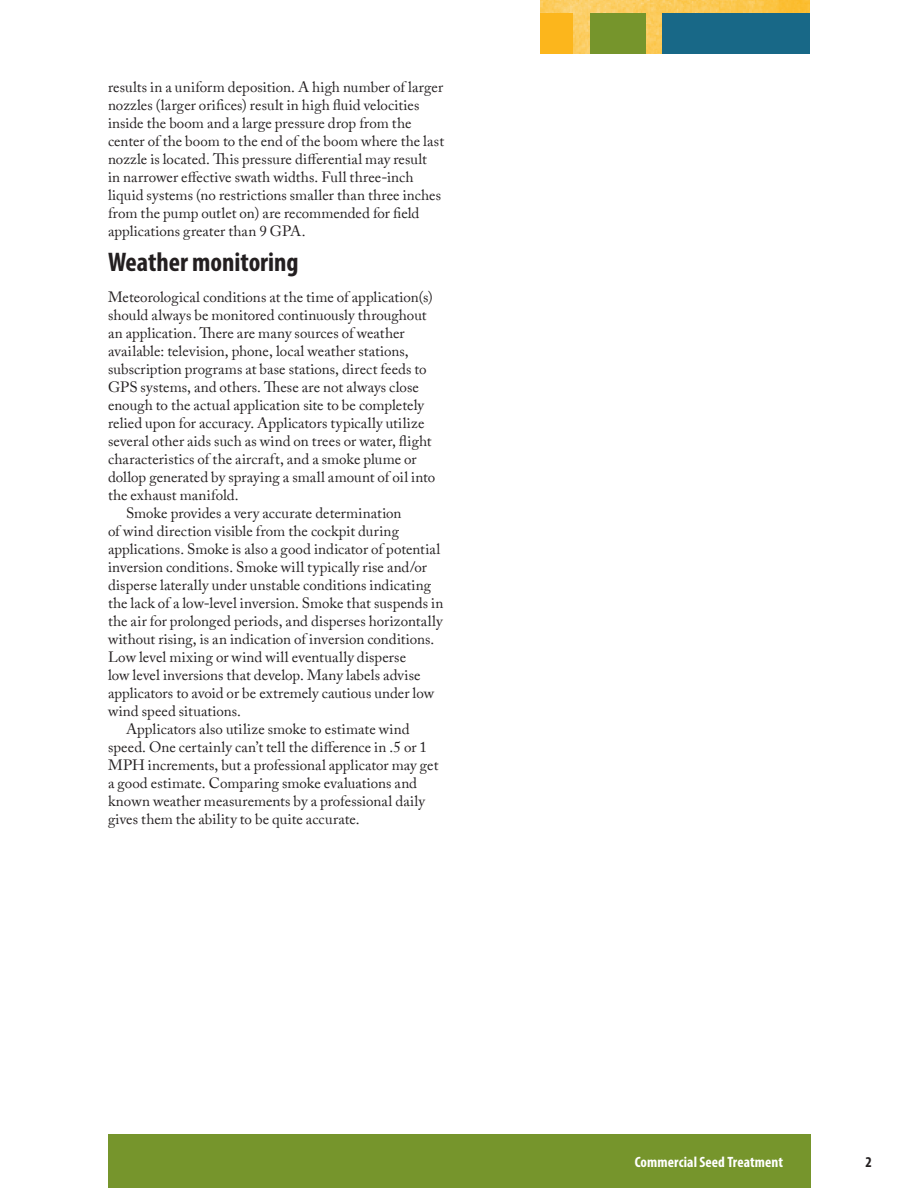
<style>
.page{position:relative;width:918px;height:1188px;background:#fff}
.page>*{position:absolute;margin:0;border:0;box-sizing:border-box;transform-origin:0 0}
.t1{font:700 condensed 27px "Myriad Pro";color:#231f20}
.t2{font:15px/18px "Adobe Caslon Pro";letter-spacing:.005em;color:#231f20}
.t3{font:700 condensed 15px "Myriad Pro";letter-spacing:.005em;color:#fff}
.t4{font:700 condensed 15px "Myriad Pro";color:#231f20}
</style>
<div class="page">
<img style="left:540px;top:0;width:270px;height:54px">
<div style="left:662px;top:14px;width:148px;height:40px;background:#186887"></div>
<div style="left:590px;top:14px;width:55px;height:40px;background:#76952c"></div>
<div style="left:540px;top:14px;width:32px;height:40px;background:#fcb61c"></div>
<div style="left:108px;top:1134px;width:702px;height:54px;background:#76952c"></div>
<p class="t2" style="left:108px;top:78px;width:338px">results in a uniform deposition. A high number of larger nozzles (larger orifices) result in high fluid velocities inside the boom and a large pressure drop from the center of the boom to the end of the boom where the last nozzle is located. This pressure differential may result<br>in narrower effective swath widths. Full three-inch liquid systems (no restrictions smaller than three inches from the pump outlet on) are recommended for field applications greater than 9 GPA.</p>
<h1 class="t1" style="left:108px;top:245px;width:192px">Weather monitoring</h1>
<p class="t2" style="left:108px;top:288px;width:326px">Meteorological conditions at the time of application(s)</p>
<p class="t2" style="left:108px;top:306px;width:320px">should always be monitored continuously throughout</p>
<p class="t2" style="left:108px;top:324px;width:298px">an application. There are many sources of weather</p>
<p class="t2" style="left:108px;top:342px;width:302px">available: television, phone, local weather stations,</p>
<p class="t2" style="left:108px;top:360px;width:320px">subscription programs at base stations, direct feeds to</p>
<p class="t2" style="left:108px;top:378px;width:313px">GPS systems, and others. These are not always close</p>
<p class="t2" style="left:108px;top:396px;width:318px">enough to the actual application site to be completely</p>
<p class="t2" style="left:108px;top:414px;width:318px">relied upon for accuracy. Applicators typically utilize</p>
<p class="t2" style="left:108px;top:432px;width:325px">several other aids such as wind on trees or water, flight</p>
<p class="t2" style="left:108px;top:450px;width:310px">characteristics of the aircraft, and a smoke plume or</p>
<p class="t2" style="left:108px;top:468px;width:329px">dollop generated by spraying a small amount of oil into</p>
<p class="t2" style="left:108px;top:486px;width:132px">the exhaust manifold.</p>
<p class="t2" style="left:126px;top:504px;width:277px">Smoke provides a very accurate determination</p>
<p class="t2" style="left:108px;top:522px;width:292px">of wind direction visible from the cockpit during</p>
<p class="t2" style="left:108px;top:540px;width:334px">applications. Smoke is also a good indicator of potential</p>
<p class="t2" style="left:108px;top:558px;width:321px">inversion conditions. Smoke will typically rise and/or</p>
<p class="t2" style="left:108px;top:576px;width:325px">disperse laterally under unstable conditions indicating</p>
<p class="t2" style="left:108px;top:594px;width:337px">the lack of a low-level inversion. Smoke that suspends in</p>
<p class="t2" style="left:108px;top:612px;width:336px">the air for prolonged periods, and disperses horizontally</p>
<p class="t2" style="left:108px;top:630px;width:328px">without rising, is an indication of inversion conditions.</p>
<p class="t2" style="left:108px;top:648px;width:300px">Low level mixing or wind will eventually disperse</p>
<p class="t2" style="left:108px;top:666px;width:314px">low level inversions that develop. Many labels advise</p>
<p class="t2" style="left:108px;top:684px;width:328px">applicators to avoid or be extremely cautious under low</p>
<p class="t2" style="left:108px;top:702px;width:135px">wind speed situations.</p>
<p class="t2" style="left:126px;top:720px;width:285px">Applicators also utilize smoke to estimate wind</p>
<p class="t2" style="left:108px;top:738px;width:321px">speed. One certainly can’t tell the difference in .5 or 1</p>
<p class="t2" style="left:108px;top:756px;width:332px">MPH increments, but a professional applicator may get</p>
<p class="t2" style="left:108px;top:774px;width:311px">a good estimate. Comparing smoke evaluations and</p>
<p class="t2" style="left:108px;top:792px;width:319px">known weather measurements by a professional daily</p>
<p class="t2" style="left:108px;top:810px;width:253px">gives them the ability to be quite accurate.</p>
<p class="t3" style="left:635px;top:1152px;width:150px">Commercial Seed Treatment</p>
<p class="t4" style="left:865px;top:1152px;width:8px">2</p>
</div>
